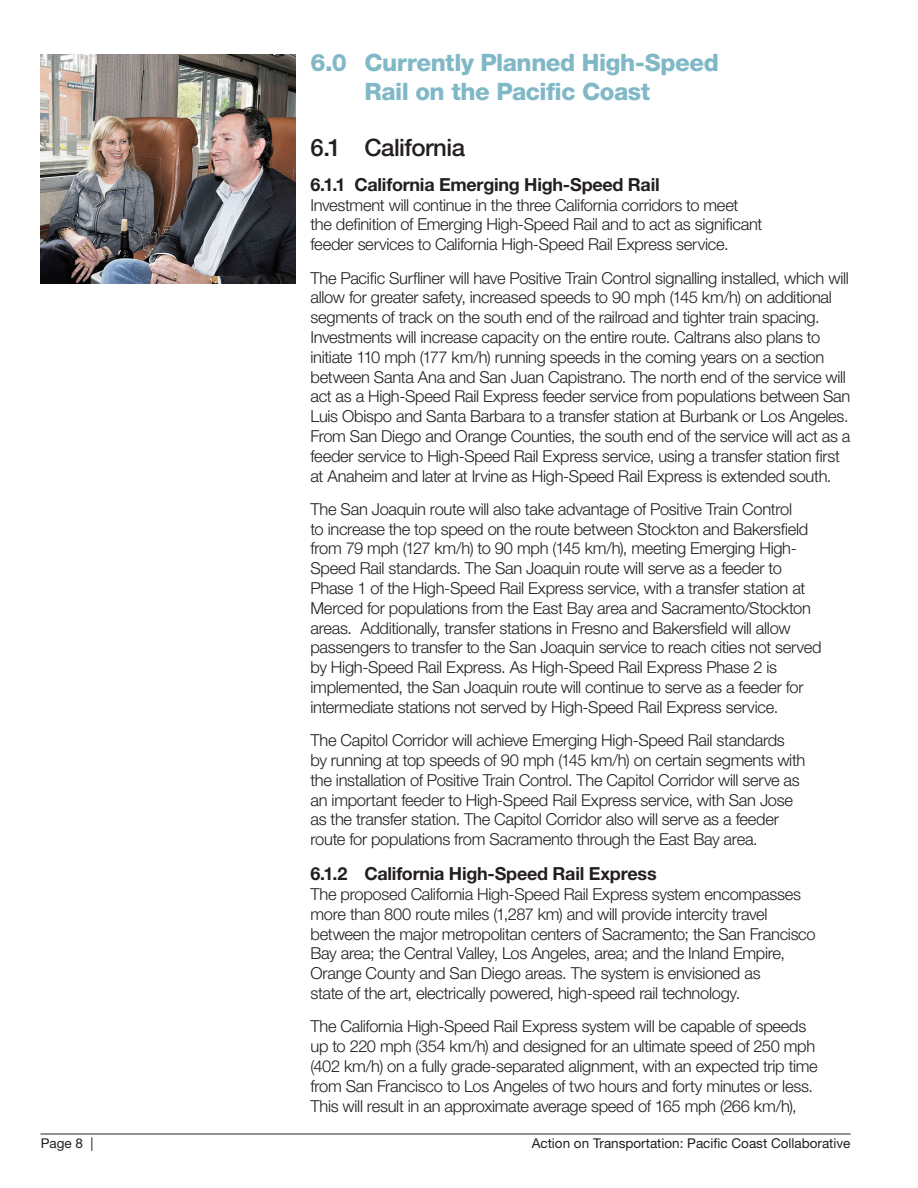
<style>
.page{position:relative;width:918px;height:1188px;background:#fff}
.page>*{position:absolute;margin:0;border:0;box-sizing:border-box;transform-origin:0 0}
.Header_1{font:800 24px/28.8px "Helvetica Neue LT Std";letter-spacing:-.02em;color:#80b8c7}
.Header_2{font:500 24px "Helvetica Neue LT Std";letter-spacing:-.025em;color:#231f20}
.Subhead{font:700 18px "Helvetica Neue LT Std";letter-spacing:-.015em;color:#231f20}
.Body_Text{font:300 16.5px/19.8px "Helvetica Neue LT Std";letter-spacing:-.02em;color:#231f20}
.t1{font:13.5px "Helvetica Neue LT Std";color:#231f20}
</style>
<div class="page">
<hr style="left:40px;top:1134px;width:810px;height:1px;background:#231f20">
<img style="left:40px;top:54px;width:255px;height:229px">
<p class="Header_1" style="left:364px;top:48px;width:356px;text-indent:-54px">6.0 Currently Planned High-Speed<br>Rail on the Pacific Coast</p>
<p class="Header_2" style="left:310px;top:133px;width:156px">6.1 California</p>
<p class="Subhead" style="left:310px;top:173px;width:351px">6.1.1 California Emerging High-Speed Rail</p>
<p class="Body_Text" style="left:310px;top:195px;width:453px">Investment will continue in the three California corridors to meet the definition of Emerging High-Speed Rail and to act as significant feeder services to California High-Speed Rail Express service.</p>
<p class="Body_Text" style="left:310px;top:267px;width:542px">The Pacific Surfliner will have Positive Train Control signalling installed, which will allow for greater safety, increased speeds to 90 mph (145 km/h) on additional segments of track on the south end of the railroad and tighter train spacing.<br>Investments will increase capacity on the entire route. Caltrans also plans to initiate 110 mph (177 km/h) running speeds in the coming years on a section between Santa Ana and San Juan Capistrano. The north end of the service will act as a High-Speed Rail Express feeder service from populations between San Luis Obispo and Santa Barbara to a transfer station at Burbank or Los Angeles.<br>From San Diego and Orange Counties, the south end of the service will act as a feeder service to High-Speed Rail Express service, using a transfer station first at Anaheim and later at Irvine as High-Speed Rail Express is extended south.</p>
<p class="Body_Text" style="left:310px;top:499px;width:513px">The San Joaquin route will also take advantage of Positive Train Control<br>to increase the top speed on the route between Stockton and Bakersfield from 79 mph (127 km/h) to 90 mph (145 km/h), meeting Emerging High-Speed Rail standards. The San Joaquin route will serve as a feeder to Phase 1 of the High-Speed Rail Express service, with a transfer station at Merced for populations from the East Bay area and Sacramento/Stockton areas. Additionally, transfer stations in Fresno and Bakersfield will allow passengers to transfer to the San Joaquin service to reach cities not served by High-Speed Rail Express. As High-Speed Rail Express Phase 2 is implemented, the San Joaquin route will continue to serve as a feeder for intermediate stations not served by High-Speed Rail Express service.</p>
<p class="Body_Text" style="left:310px;top:730px;width:496px">The Capitol Corridor will achieve Emerging High-Speed Rail standards by running at top speeds of 90 mph (145 km/h) on certain segments with the installation of Positive Train Control. The Capitol Corridor will serve as an important feeder to High-Speed Rail Express service, with San Jose as the transfer station. The Capitol Corridor also will serve as a feeder route for populations from Sacramento through the East Bay area.</p>
<p class="Subhead" style="left:310px;top:863px;width:348px">6.1.2 California High-Speed Rail Express</p>
<p class="Body_Text" style="left:310px;top:884px;width:507px">The proposed California High-Speed Rail Express system encompasses more than 800 route miles (1,287 km) and will provide intercity travel between the major metropolitan centers of Sacramento; the San Francisco Bay area; the Central Valley, Los Angeles, area; and the Inland Empire, Orange County and San Diego areas. The system is envisioned as<br>state of the art, electrically powered, high-speed rail technology.</p>
<p class="Body_Text" style="left:310px;top:1016px;width:509px">The California High-Speed Rail Express system will be capable of speeds up to 220 mph (354 km/h) and designed for an ultimate speed of 250 mph (402 km/h) on a fully grade-separated alignment, with an expected trip time from San Francisco to Los Angeles of two hours and forty minutes or less.<br>This will result in an approximate average speed of 165 mph (266 km/h),</p>
<p class="t1" style="left:41px;top:1135px;width:54px">Page 8 |</p>
<p class="t1" style="left:532px;top:1135px;width:320px">Action on Transportation: Pacific Coast Collaborative</p>
</div>
